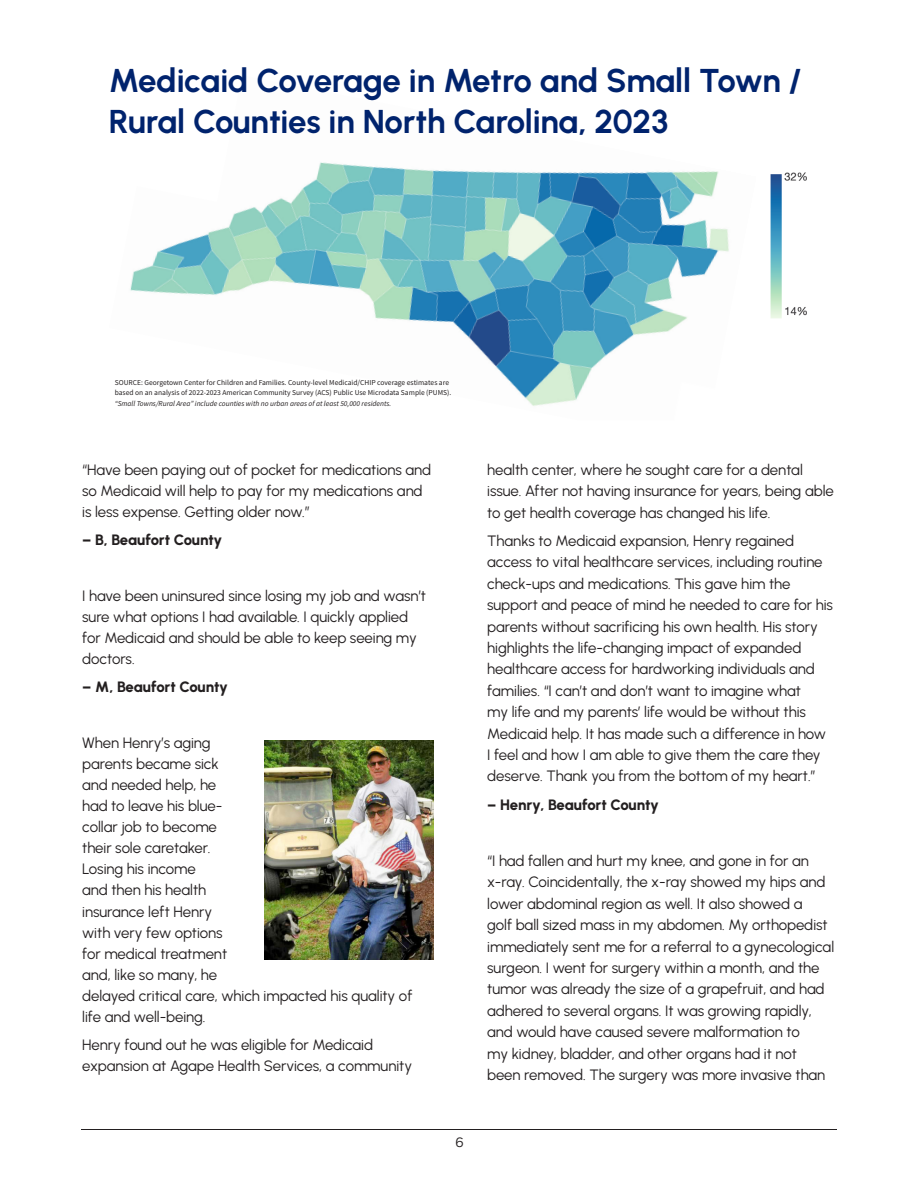
<style>
.page{position:relative;width:918px;height:1188px;background:#fff}
.page>*{position:absolute;margin:0;border:0;box-sizing:border-box;transform-origin:0 0}
.t1{font:700 33px/40.5px "Urbanist";letter-spacing:-.01em;color:#00236d}
.t2{font:15px/21.5px "Urbanist";letter-spacing:-.005em;color:#231f20}
.t3{font:800 15px "Urbanist";letter-spacing:-.01em;color:#231f20}
.t4{font:13.5px "Acherus Grotesque";color:#231f20}
.t5{font:7.5px/10.5px "Source Sans Pro";color:#231f20}
.s1{font-style:italic}
</style>
<div class="page">
<hr style="left:81px;top:1129px;width:756px;height:1px;background:#231f20">
<img style="left:130px;top:162px;width:599px;height:244px">
<svg style="left:132px;top:162px;width:111px;height:40px"></svg>
<img style="left:770px;top:172px;width:37px;height:146px">
<img style="left:265px;top:740px;width:168px;height:219px">
<p class="t1" style="left:109px;top:59px;width:695px">Medicaid Coverage in Metro and Small Town /<br>Rural Counties in North Carolina, 2023</p>
<p class="t5" style="left:115px;top:377px;width:338px">SOURCE: Georgetown Center for Children and Families. County-level Medicaid/CHIP coverage estimates are based on an analysis of 2022-2023 American Community Survey (ACS) Public Use Microdata Sample (PUMS). <span class="s1">“Small Towns/Rural Area” include counties with no urban areas of at least 50,000 residents.</span></p>
<p class="t2" style="left:82px;top:459px;width:350px">“Have been paying out of pocket for medications and so Medicaid will help to pay for my medications and is less expense. Getting older now.”</p>
<p class="t3" style="left:82px;top:529px;width:142px">– B, Beaufort County</p>
<p class="t2" style="left:82px;top:585px;width:345px">I have been uninsured since losing my job and wasn’t sure what options I had available. I quickly applied for Medicaid and should be able to keep seeing my doctors.</p>
<p class="t3" style="left:82px;top:676px;width:147px">– M, Beaufort County</p>
<p class="t2" style="left:82px;top:731px;width:332px">When Henry’s aging<br>parents became sick<br>and needed help, he<br>had to leave his blue-<br>collar job to become<br>their sole caretaker.<br>Losing his income<br>and then his health<br>insurance left Henry<br>with very few options<br>for medical treatment<br>and, like so many, he<br>delayed critical care, which impacted his quality of life and well-being.</p>
<p class="t2" style="left:82px;top:1034px;width:331px">Henry found out he was eligible for Medicaid expansion at Agape Health Services, a community</p>
<p class="t4" style="left:455px;top:1131px;width:10px">6</p>
<p class="t2" style="left:487px;top:459px;width:348px">health center, where he sought care for a dental issue. After not having insurance for years, being able to get health coverage has changed his life.</p>
<p class="t2" style="left:487px;top:530px;width:347px">Thanks to Medicaid expansion, Henry regained access to vital healthcare services, including routine check-ups and medications. This gave him the support and peace of mind he needed to care for his parents without sacrificing his own health. His story highlights the life-changing impact of expanded healthcare access for hardworking individuals and families. “I can’t and don’t want to imagine what<br>my life and my parents’ life would be without this Medicaid help. It has made such a difference in how I feel and how I am able to give them the care they deserve. Thank you from the bottom of my heart.”</p>
<p class="t3" style="left:487px;top:794px;width:173px">– Henry, Beaufort County</p>
<p class="t2" style="left:487px;top:850px;width:349px">“I had fallen and hurt my knee, and gone in for an x-ray. Coincidentally, the x-ray showed my hips and lower abdominal region as well. It also showed a<br>golf ball sized mass in my abdomen. My orthopedist immediately sent me for a referral to a gynecological surgeon. I went for surgery within a month, and the tumor was already the size of a grapefruit, and had adhered to several organs. It was growing rapidly, and would have caused severe malformation to<br>my kidney, bladder, and other organs had it not<br>been removed. The surgery was more invasive than</p>
</div>
